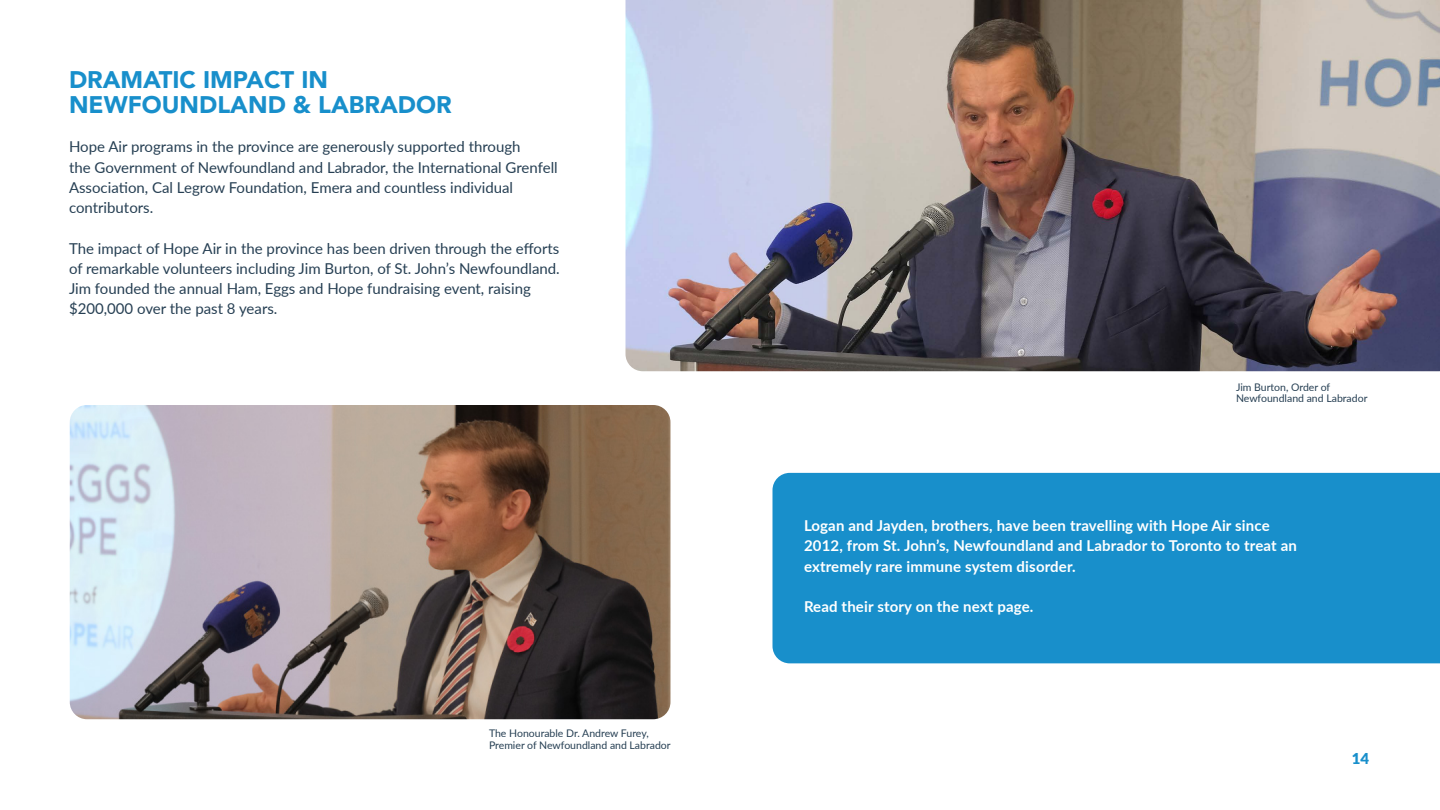
<style>
.page{position:relative;width:1440px;height:810px;background:#fff}
.page>*{position:absolute;margin:0;border:0;box-sizing:border-box;transform-origin:0 0}
.Header-2{font:900 24px/25.5px "Avenir";color:#188fcb}
.t1{font:15px/20.2px "Lato";color:#263f53}
.Lato_Black_white_text-4{font:700 15px/20.2px "Lato";letter-spacing:.01em;color:#fff}
.t2{font:900 15px "Lato";color:#188fcb}
.image_caption{font:10.5px/11.2px "Lato";color:#263f53}
</style>
<div class="page">
<img style="left:70px;top:405px;width:600px;height:314px">
<img style="left:626px;top:0;width:814px;height:371px">
<div style="left:772px;top:473px;width:668px;height:190px;background:#188fcb"></div>
<p class="Header-2" style="left:69px;top:66px;width:384px">DRAMATIC IMPACT IN<br>NEWFOUNDLAND &amp; LABRADOR</p>
<p class="t1" style="left:69px;top:136px;width:490px">Hope Air programs in the province are generously supported through<br>the Government of Newfoundland and Labrador, the International Grenfell Association, Cal Legrow Foundation, Emera and countless individual contributors.</p>
<p class="t1" style="left:69px;top:237px;width:492px">The impact of Hope Air in the province has been driven through the efforts of remarkable volunteers including Jim Burton, of St. John’s Newfoundland.<br>Jim founded the annual Ham, Eggs and Hope fundraising event, raising $200,000 over the past 8 years.</p>
<p class="image_caption" style="left:489px;top:728px;width:183px">The Honourable Dr. Andrew Furey,<br>Premier of Newfoundland and Labrador</p>
<p class="image_caption" style="left:1236px;top:381px;width:133px">Jim Burton, Order of<br>Newfoundland and Labrador</p>
<p class="Lato_Black_white_text-4" style="left:804px;top:515px;width:494px">Logan and Jayden, brothers, have been travelling with Hope Air since<br>2012, from St. John’s, Newfoundland and Labrador to Toronto to treat an extremely rare immune system disorder.</p>
<p class="Lato_Black_white_text-4" style="left:804px;top:596px;width:231px">Read their story on the next page.</p>
<p class="t2" style="left:1352px;top:747px;width:19px">14</p>
</div>
